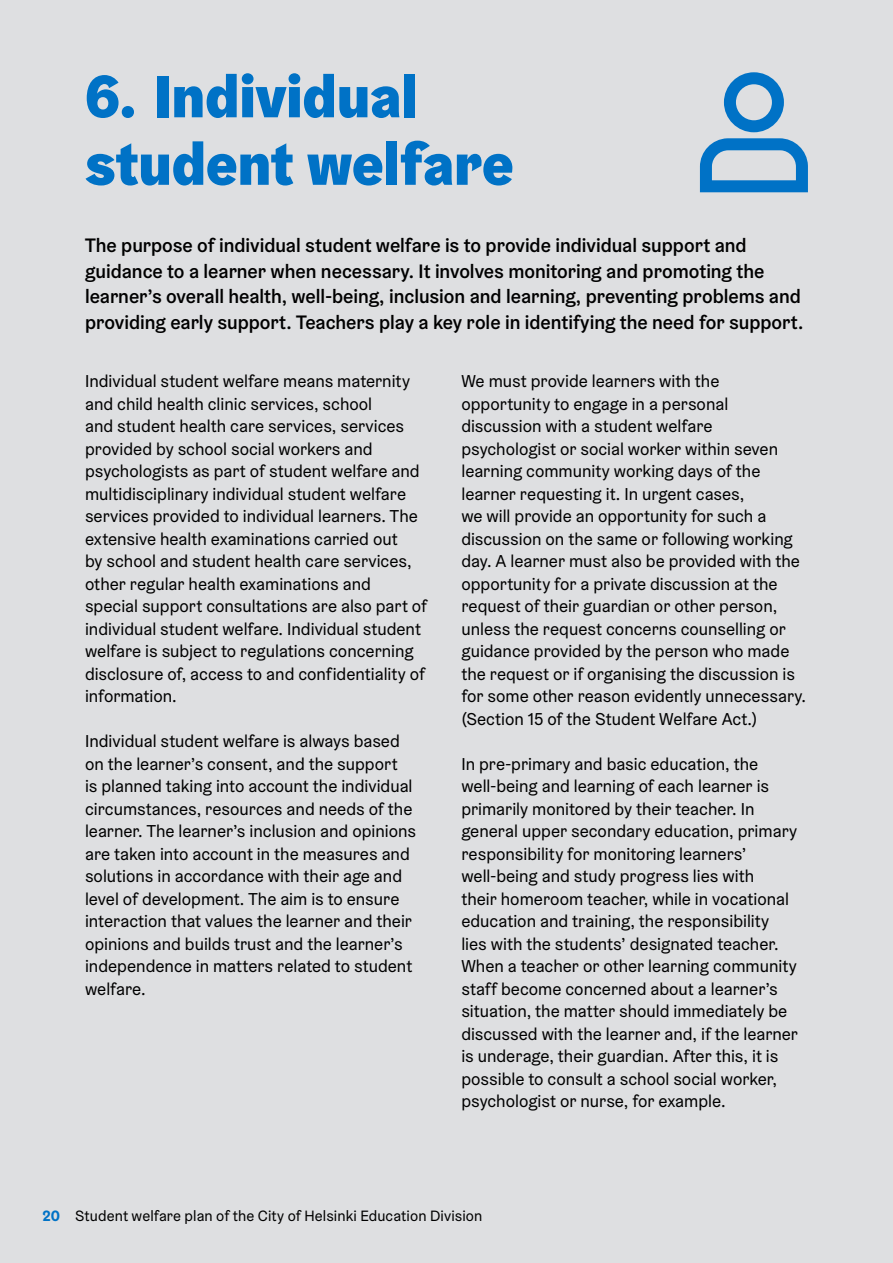
<style>
.page{position:relative;width:893px;height:1263px;background:#dedfe1}
.page>*{position:absolute;margin:0;border:0;box-sizing:border-box;transform-origin:0 0}
.H2_-_1__Numeroitu{font:900 60px/67.5px "Helsinki Grotesk";letter-spacing:-.005em;color:#0072c6}
.Ing{font:500 19.5px/25.5px "Helsinki Grotesk";color:#000}
.t1{font:17.25px/22.5px "Helsinki Grotesk";color:#000}
.t2{font:15px "Helsinki Grotesk";letter-spacing:.005em;color:#000}
.s1{font-weight:700;color:#0072c6}
</style>
<div class="page">
<svg style="left:700px;top:72px;width:108px;height:120px"></svg>
<h2 class="H2_-_1__Numeroitu" style="left:85px;top:62px;width:430px">6. Individual student welfare</h2>
<p class="Ing" style="left:85px;top:233px;width:720px">The purpose of individual student welfare is to provide individual support and guidance to a learner when necessary. It involves monitoring and promoting the learner’s overall health, well-being, inclusion and learning, preventing problems and providing early support. Teachers play a key role in identifying the need for support.</p>
<p class="t1" style="left:85px;top:370px;width:344px">Individual student welfare means maternity and child health clinic services, school<br>and student health care services, services provided by school social workers and psychologists as part of student welfare and multidisciplinary individual student welfare services provided to individual learners. The extensive health examinations carried out<br>by school and student health care services, other regular health examinations and special support consultations are also part of individual student welfare. Individual student welfare is subject to regulations concerning disclosure of, access to and confidentiality of information.</p>
<p class="t1" style="left:85px;top:730px;width:332px">Individual student welfare is always based on the learner’s consent, and the support<br>is planned taking into account the individual circumstances, resources and needs of the learner. The learner’s inclusion and opinions are taken into account in the measures and solutions in accordance with their age and level of development. The aim is to ensure interaction that values the learner and their opinions and builds trust and the learner’s independence in matters related to student welfare.</p>
<p class="t1" style="left:461px;top:370px;width:346px">We must provide learners with the opportunity to engage in a personal discussion with a student welfare psychologist or social worker within seven learning community working days of the learner requesting it. In urgent cases,<br>we will provide an opportunity for such a discussion on the same or following working day. A learner must also be provided with the opportunity for a private discussion at the request of their guardian or other person, unless the request concerns counselling or guidance provided by the person who made the request or if organising the discussion is for some other reason evidently unnecessary. (Section 15 of the Student Welfare Act.)</p>
<p class="t1" style="left:461px;top:752px;width:338px">In pre-primary and basic education, the well-being and learning of each learner is primarily monitored by their teacher. In general upper secondary education, primary responsibility for monitoring learners’ well-being and study progress lies with<br>their homeroom teacher, while in vocational education and training, the responsibility lies with the students’ designated teacher.<br>When a teacher or other learning community staff become concerned about a learner’s situation, the matter should immediately be discussed with the learner and, if the learner is underage, their guardian. After this, it is possible to consult a school social worker, psychologist or nurse, for example.</p>
<p class="t2" style="left:43px;top:1206px;width:441px"><span class="s1">20</span> Student welfare plan of the City of Helsinki Education Division</p>
</div>
